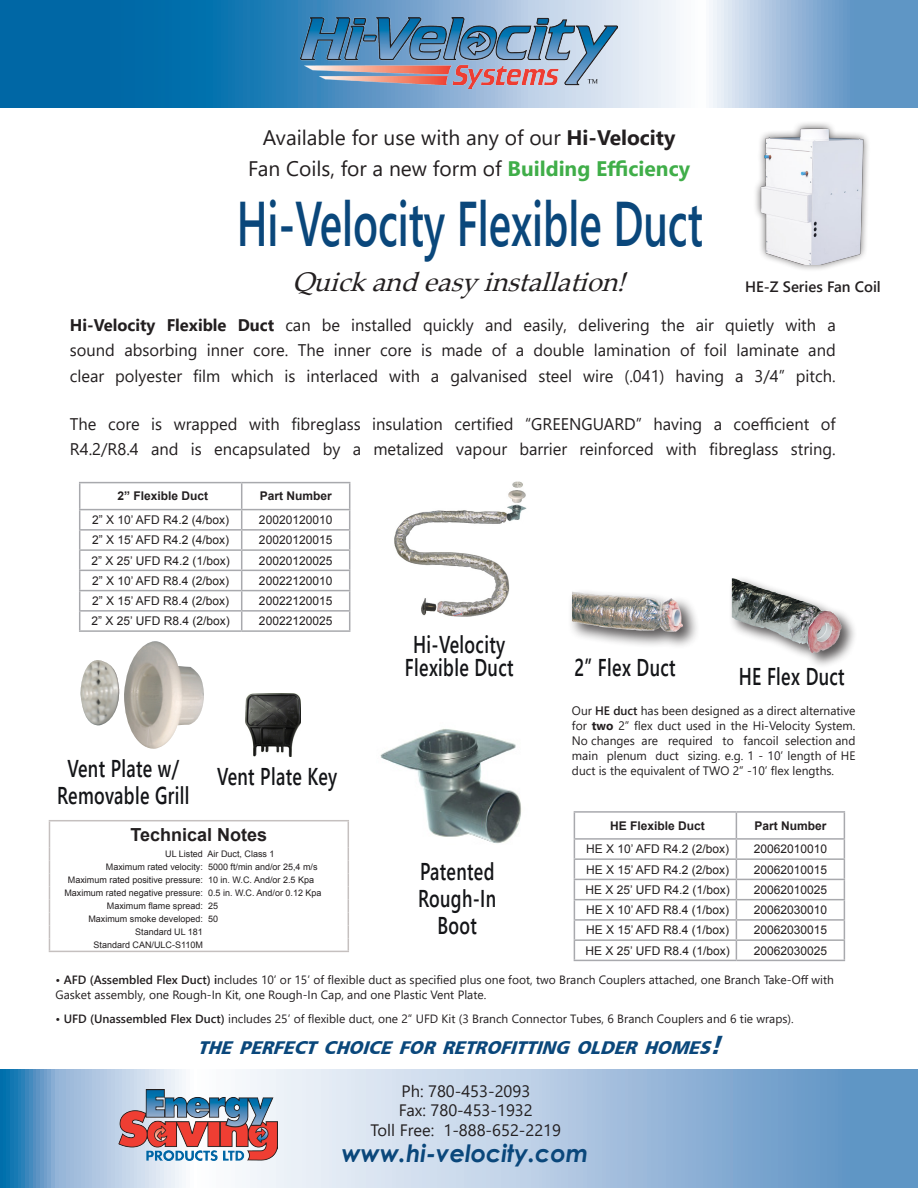
<style>
.page{position:relative;width:918px;height:1188px;background:#fff}
.page>*{position:absolute;margin:0;border:0;box-sizing:border-box;transform-origin:0 0}
.t1{font:600 63px "Segoe UI";color:#0a477b;scale:.67 1}
.t2{font:italic 27px "Palatino Linotype";color:#231f20}
.t3{font:600 24.3px/27px "Segoe UI";letter-spacing:.02em;color:#141518;text-align:center;scale:.73 1}
.t4{font:italic 700 24px "Century Gothic";color:#0a477b}
.t5{font:21px "Segoe UI";color:#231f20}
.t6{font:italic 18.45px "Humanist 777 BT Black B";color:#0a477b;scale:.96 1}
.t7{font:700 18px "Arial";color:#231f20}
.t8{font:16.8px/25.5px "Segoe UI";color:#231f20;text-align:justify}
.t9{font:16.5px "Segoe UI";color:#231f20}
.t10{font:600 15px "Segoe UI";color:#231f20}
.t11{font:12.3px/15px "Segoe UI";color:#231f20;text-align:justify}
.t12{font:12px "Arial";color:#231f20}
.t13{font:12px/14.4px "Segoe UI";color:#231f20}
.t14{font:700 12px "Arial";color:#231f20}
.t15{font:9px "Arial";color:#231f20}
.s1{font-weight:700}
.s2{font-weight:700;color:#40ae49}
.s3{font-weight:600}
.s4{font-size:26.4px}
</style>
<div class="page">
<svg style="left:0;top:0;width:918px;height:107px;background:#619ec8"></svg>
<svg style="left:0;top:1070px;width:918px;height:118px;background:#a3c1dd"></svg>
<img style="left:124px;top:641px;width:80px;height:108px">
<img style="left:80px;top:660px;width:40px;height:66px">
<hr style="left:79px;top:482px;width:163px;height:1px;background:#a8a9ad">
<hr style="left:242px;top:482px;width:108px;height:1px;background:#a8a9ad">
<hr style="left:79px;top:509px;width:163px;height:1px;background:#a8a9ad">
<hr style="left:242px;top:509px;width:108px;height:1px;background:#a8a9ad">
<hr style="left:79px;top:529px;width:163px;height:2px;background:#a8a9ad">
<hr style="left:242px;top:529px;width:108px;height:2px;background:#a8a9ad">
<hr style="left:79px;top:549px;width:163px;height:2px;background:#a8a9ad">
<hr style="left:242px;top:549px;width:108px;height:2px;background:#a8a9ad">
<hr style="left:79px;top:570px;width:163px;height:1px;background:#a8a9ad">
<hr style="left:242px;top:570px;width:108px;height:1px;background:#a8a9ad">
<hr style="left:79px;top:590px;width:163px;height:1px;background:#a8a9ad">
<hr style="left:242px;top:590px;width:108px;height:1px;background:#a8a9ad">
<hr style="left:79px;top:610px;width:163px;height:2px;background:#a8a9ad">
<svg style="left:79px;top:483px;width:1px;height:147px"></svg>
<hr style="left:242px;top:610px;width:108px;height:2px;background:#a8a9ad">
<svg style="left:241px;top:483px;width:1px;height:147px"></svg>
<svg style="left:349px;top:483px;width:1px;height:147px"></svg>
<hr style="left:79px;top:630px;width:163px;height:2px;background:#a8a9ad">
<hr style="left:242px;top:630px;width:108px;height:2px;background:#a8a9ad">
<hr style="left:574px;top:811px;width:162px;height:2px;background:#a8a9ad">
<hr style="left:736px;top:811px;width:109px;height:2px;background:#a8a9ad">
<hr style="left:574px;top:838px;width:162px;height:2px;background:#a8a9ad">
<hr style="left:736px;top:838px;width:109px;height:2px;background:#a8a9ad">
<hr style="left:574px;top:858px;width:162px;height:2px;background:#a8a9ad">
<hr style="left:736px;top:858px;width:109px;height:2px;background:#a8a9ad">
<hr style="left:574px;top:879px;width:162px;height:1px;background:#a8a9ad">
<hr style="left:736px;top:879px;width:109px;height:1px;background:#a8a9ad">
<hr style="left:574px;top:899px;width:162px;height:1px;background:#a8a9ad">
<hr style="left:736px;top:899px;width:109px;height:1px;background:#a8a9ad">
<hr style="left:574px;top:919px;width:162px;height:2px;background:#a8a9ad">
<hr style="left:736px;top:919px;width:109px;height:2px;background:#a8a9ad">
<hr style="left:574px;top:939px;width:162px;height:2px;background:#a8a9ad">
<svg style="left:574px;top:813px;width:1px;height:147px"></svg>
<hr style="left:736px;top:939px;width:109px;height:2px;background:#a8a9ad">
<svg style="left:736px;top:813px;width:1px;height:147px"></svg>
<svg style="left:844px;top:813px;width:1px;height:147px"></svg>
<hr style="left:574px;top:960px;width:162px;height:1px;background:#a8a9ad">
<hr style="left:736px;top:960px;width:109px;height:1px;background:#a8a9ad">
<hr style="left:49px;top:820px;width:154px;height:1px;background:#c5c0bf">
<hr style="left:203px;top:820px;width:146px;height:1px;background:#c5c0bf">
<svg style="left:49px;top:821px;width:1px;height:130px"></svg>
<svg style="left:348px;top:821px;width:1px;height:130px"></svg>
<hr style="left:49px;top:951px;width:154px;height:1px;background:#c5c0bf">
<hr style="left:203px;top:951px;width:146px;height:1px;background:#c5c0bf">
<div style="left:753px;top:120px;width:118px;height:152px;background:#231f20;opacity:.75"></div>
<img style="left:757px;top:124px;width:110px;height:140px">
<img style="left:394px;top:481px;width:133px;height:136px">
<img style="left:380px;top:729px;width:142px;height:115px">
<img style="left:245px;top:693px;width:56px;height:63px">
<div style="left:568px;top:588px;width:132px;height:62px;background:#231f20;opacity:.75"></div>
<img style="left:572px;top:591px;width:111px;height:41px">
<div style="left:728px;top:575px;width:130px;height:94px;background:#231f20;opacity:.75"></div>
<img style="left:732px;top:578px;width:111px;height:75px">
<img style="left:301px;top:17px;width:316px;height:72px">
<img style="left:118px;top:1090px;width:159px;height:71px">
<p class="t5" style="left:263px;top:121px;width:414px">Available for use with any of our <span class="s1">Hi-Velocity</span></p>
<p class="t5" style="left:248px;top:152px;width:443px">Fan Coils, for a new form of <span class="s2">Building Efficiency</span></p>
<p class="t1" style="left:237px;top:173px;width:697px">Hi-Velocity Flexible Duct</p>
<p class="t2" style="left:292px;top:263px;width:344px">Quickandeasyinstallation!</p>
<p class="t10" style="left:745px;top:275px;width:137px">HE-Z Series Fan Coil</p>
<p class="t8" style="left:70px;top:312px;width:767px"><span class="s1">Hi-Velocity Flexible Duct</span> can be installed quickly and easily, delivering the air quietly with a sound absorbing inner core. The inner core is made of a double lamination of foil laminate and clear polyester film which is interlaced with a galvanised steel wire (.041) having a 3/4” pitch.</p>
<p class="t8" style="left:70px;top:411px;width:767px">The core is wrapped with fibreglass insulation certified “GREENGUARD” having a coefficient of<br>R4.2/R8.4 and is encapsulated by a metalized vapour barrier reinforced with fibreglass string.</p>
<p class="t14" style="left:118px;top:488px;width:92px">2” Flexible Duct</p>
<p class="t14" style="left:260px;top:488px;width:74px">Part Number</p>
<p class="t12" style="left:92px;top:512px;width:138px">2” X 10’ AFD R4.2 (4/box)</p>
<p class="t12" style="left:259px;top:512px;width:75px">20020120010</p>
<p class="t12" style="left:92px;top:532px;width:138px">2” X 15’ AFD R4.2 (4/box)</p>
<p class="t12" style="left:259px;top:532px;width:75px">20020120015</p>
<p class="t12" style="left:92px;top:553px;width:140px">2” X 25’ UFD R4.2 (1/box)</p>
<p class="t12" style="left:259px;top:553px;width:75px">20020120025</p>
<p class="t12" style="left:92px;top:573px;width:138px">2” X 10’ AFD R8.4 (2/box)</p>
<p class="t12" style="left:259px;top:573px;width:75px">20022120010</p>
<p class="t12" style="left:92px;top:593px;width:138px">2” X 15’ AFD R8.4 (2/box)</p>
<p class="t12" style="left:259px;top:593px;width:75px">20022120015</p>
<p class="t12" style="left:92px;top:613px;width:140px">2” X 25’ UFD R8.4 (2/box)</p>
<p class="t12" style="left:259px;top:613px;width:75px">20022120025</p>
<p class="t3" style="left:57px;top:754px;width:183px">Vent Plate w/<br>Removable Grill</p>
<p class="t3" style="left:217px;top:763px;width:166px">Vent Plate Key</p>
<p class="t7" style="left:131px;top:822px;width:138px">Technical Notes</p>
<p class="t15" style="left:165px;top:848px;width:39px">UL Listed</p>
<p class="t15" style="left:208px;top:848px;width:69px">Air Duct, Class 1</p>
<p class="t15" style="left:106px;top:861px;width:99px">Maximum rated velocity:</p>
<p class="t15" style="left:208px;top:861px;width:111px">5000 ft/min and/or 25,4 m/s</p>
<p class="t15" style="left:68px;top:874px;width:137px">Maximum rated positive pressure:</p>
<p class="t15" style="left:208px;top:874px;width:108px">10 in. W.C. And/or 2.5 Kpa</p>
<p class="t15" style="left:64px;top:887px;width:140px">Maximum rated negative pressure:</p>
<p class="t15" style="left:208px;top:887px;width:115px">0.5 in. W.C. And/or 0.12 Kpa</p>
<p class="t15" style="left:107px;top:900px;width:98px">Maximum flame spread:</p>
<p class="t15" style="left:208px;top:900px;width:12px">25</p>
<p class="t15" style="left:88px;top:913px;width:116px">Maximum smoke developed:</p>
<p class="t15" style="left:208px;top:913px;width:12px">50</p>
<p class="t15" style="left:135px;top:926px;width:69px">Standard UL 181</p>
<p class="t15" style="left:94px;top:939px;width:111px">Standard CAN/ULC-S110M</p>
<p class="t3" style="left:413px;top:631px;width:128px">Hi-Velocity</p>
<p class="t3" style="left:405px;top:654px;width:150px">Flexible Duct</p>
<p class="t3" style="left:420px;top:858px;width:103px">Patented</p>
<p class="t3" style="left:418px;top:885px;width:108px">Rough-In</p>
<p class="t3" style="left:437px;top:912px;width:56px">Boot</p>
<p class="t3" style="left:574px;top:653px;width:140px">2” Flex Duct</p>
<p class="t3" style="left:739px;top:663px;width:147px">HE Flex Duct</p>
<p class="t11" style="left:572px;top:702px;width:285px">Our <span class="s3">HE duct</span> has been designed as a direct alternative for <span class="s1">two</span> 2” flex duct used in the Hi-Velocity System.<br>No changes are required to fancoil selection and main plenum duct sizing. e.g. 1 - 10’ length of HE duct is the equivalent of TWO 2” -10’ flex lengths.</p>
<p class="t14" style="left:610px;top:818px;width:96px">HE Flexible Duct</p>
<p class="t14" style="left:754px;top:818px;width:74px">Part Number</p>
<p class="t12" style="left:586px;top:841px;width:144px">HE X 10’ AFD R4.2 (2/box)</p>
<p class="t12" style="left:754px;top:841px;width:75px">20062010010</p>
<p class="t12" style="left:586px;top:862px;width:144px">HE X 15’ AFD R4.2 (2/box)</p>
<p class="t12" style="left:754px;top:862px;width:75px">20062010015</p>
<p class="t12" style="left:586px;top:882px;width:146px">HE X 25’ UFD R4.2 (1/box)</p>
<p class="t12" style="left:754px;top:882px;width:75px">20062010025</p>
<p class="t12" style="left:586px;top:902px;width:144px">HE X 10’ AFD R8.4 (1/box)</p>
<p class="t12" style="left:754px;top:902px;width:75px">20062030010</p>
<p class="t12" style="left:586px;top:922px;width:144px">HE X 15’ AFD R8.4 (1/box)</p>
<p class="t12" style="left:754px;top:922px;width:75px">20062030015</p>
<p class="t12" style="left:586px;top:943px;width:146px">HE X 25’ UFD R8.4 (1/box)</p>
<p class="t12" style="left:754px;top:943px;width:75px">20062030025</p>
<p class="t13" style="left:56px;top:973px;width:780px"><span class="s3">• AFD (Assembled Flex Duct) i</span>ncludes 10’ or 15’ of flexible duct as specified plus one foot, two Branch Couplers attached, one Branch Take-Off with<br>Gasket assembly, one Rough-In Kit, one Rough-In Cap, and one Plastic Vent Plate.</p>
<p class="t13" style="left:56px;top:1011px;width:740px"><span class="s3">• UFD (Unassembled Flex Duct)</span> includes 25’ of flexible duct, one 2” UFD Kit (3 Branch Connector Tubes, 6 Branch Couplers and 6 tie wraps).</p>
<p class="t6" style="left:198px;top:1036px;width:556px">THE PERFECT CHOICE FOR RETROFITTING OLDER HOMES<span class="s4">!</span></p>
<p class="t9" style="left:401px;top:1077px;width:130px">Ph: 780-453-2093</p>
<p class="t9" style="left:399px;top:1097px;width:135px">Fax: 780-453-1932</p>
<p class="t9" style="left:371px;top:1117px;width:192px">Toll Free: 1-888-652-2219</p>
<p class="t4" style="left:342px;top:1135px;width:248px">www.hi-velocity.com</p>
</div>
